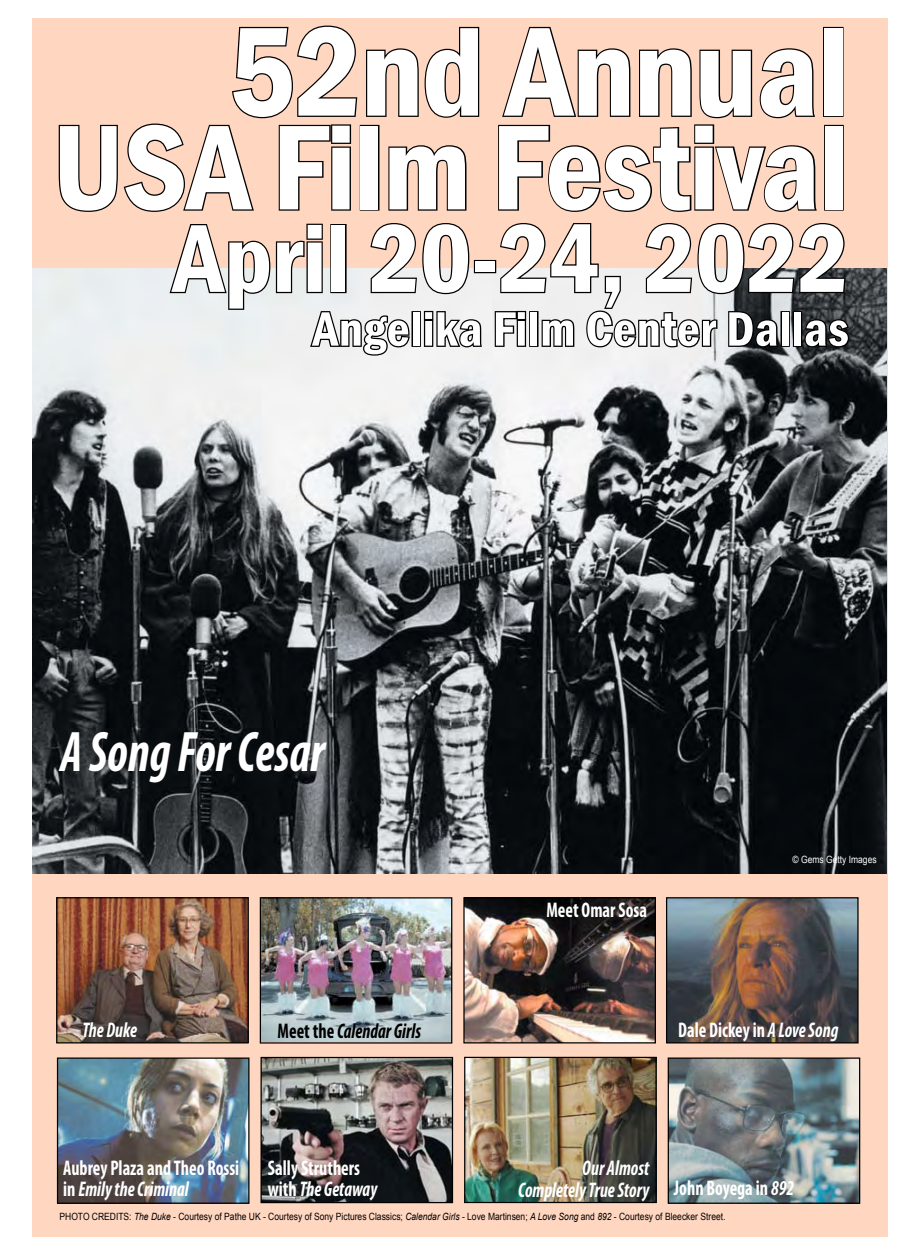
<style>
.page{position:relative;width:923px;height:1260px;background:#fff}
.page>*{position:absolute;margin:0;border:0;box-sizing:border-box;transform-origin:0 0}
.t1{font:600 condensed 131.25px "Franklin Gothic";letter-spacing:-.01em;color:#fff}
.t2{font:600 condensed 125px "Franklin Gothic";letter-spacing:-.01em;color:#fff}
.t3{font:600 condensed 100px "Franklin Gothic";color:#fff}
.t4{font:italic 700 condensed 57.5px "Myriad Pro";color:#fff;scale:.85 1}
.t5{font:600 condensed 50px "Franklin Gothic";letter-spacing:.01em;color:#fff}
.t6{font:700 condensed 21.25px/21.2px "Myriad Pro";color:#fff;scale:.85 1}
.t7{font:italic 700 condensed 21.25px/21.2px "Myriad Pro";color:#fff;text-align:right;scale:.85 1}
.t8{font:italic 700 condensed 21.25px "Myriad Pro";color:#000;scale:.85 1}
.t9{font:10px "Arial";color:#000;scale:.85 1}
.t10{font:10px "Arial";color:#fff;scale:.85 1}
.s1{font-style:normal}
.s2{font-style:italic}
</style>
<div class="page">
<div style="left:32px;top:19px;width:855px;height:1218px;background:#ffd7c1"></div>
<img style="left:32px;top:268px;width:854px;height:606px">
<svg style="left:366px;top:26px;width:114px;height:92px"></svg>
<div style="left:823px;top:27px;width:20px;height:90px;border:2px solid #000"></div>
<svg style="left:58px;top:25px;width:300px;height:187px"></svg>
<div style="left:360px;top:125px;width:19px;height:86px;border:2px solid #000"></div>
<svg style="left:388px;top:145px;width:79px;height:66px"></svg>
<svg style="left:498px;top:26px;width:319px;height:186px"></svg>
<div style="left:824px;top:125px;width:19px;height:86px;border:2px solid #000"></div>
<div style="left:474px;top:260px;width:22px;height:13px;border:2px solid #000"></div>
<svg style="left:168px;top:223px;width:316px;height:134px"></svg>
<svg style="left:493px;top:223px;width:357px;height:126px"></svg>
<img style="left:58px;top:899px;width:189px;height:143px">
<div style="left:56px;top:897px;width:193px;height:147px;border:1px solid #000"></div>
<img style="left:262px;top:899px;width:188px;height:143px">
<div style="left:260px;top:897px;width:192px;height:147px;border:1px solid #000"></div>
<img style="left:465px;top:899px;width:189px;height:143px">
<div style="left:463px;top:897px;width:193px;height:147px;border:1px solid #000"></div>
<img style="left:668px;top:899px;width:188px;height:143px">
<div style="left:666px;top:897px;width:192px;height:147px;border:1px solid #000"></div>
<img style="left:669px;top:1060px;width:189px;height:142px">
<div style="left:667px;top:1058px;width:193px;height:146px;border:1px solid #000"></div>
<img style="left:262px;top:1059px;width:189px;height:142px">
<div style="left:260px;top:1057px;width:193px;height:146px;border:1px solid #000"></div>
<img style="left:466px;top:1059px;width:188px;height:142px">
<div style="left:464px;top:1057px;width:192px;height:146px;border:1px solid #000"></div>
<img style="left:59px;top:1060px;width:188px;height:142px">
<div style="left:57px;top:1058px;width:192px;height:146px;border:1px solid #000"></div>
<h1 class="t1" style="left:229px;top:-16px;width:621px">52nd Annual</h1>
<h2 class="t2" style="left:52px;top:84px;width:797px">USA Film Festival</h2>
<h3 class="t3" style="left:173px;top:192px;width:677px">April 20-24, 2022</h3>
<h3 class="t5" style="left:313px;top:296px;width:537px">Angelika Film Center Dallas</h3>
<h3 class="t4" style="left:60px;top:716px;width:313px">A Song For Cesar</h3>
<h3 class="t7" style="left:82px;top:1019px;width:66px">The Duke</h3>
<h3 class="t8" style="left:278px;top:1018px;width:170px"><span class="s1">Meet the</span> Calendar Girls</h3>
<h3 class="t6" style="left:546px;top:899px;width:120px">Meet Omar Sosa</h3>
<p class="t10" style="left:792px;top:853px;width:101px">© Gems Getty Images</p>
<h3 class="t6" style="left:678px;top:1019px;width:190px">Dale Dickey in <span class="s2">A Love Song</span></h3>
<h3 class="t6" style="left:268px;top:1157px;width:130px">Sally Struthers with <span class="s2">The Getaway</span></h3>
<h3 class="t7" style="left:518px;top:1157px;width:156px">Our Almost<br>Completely True Story</h3>
<h3 class="t6" style="left:63px;top:1157px;width:209px">Aubrey Plaza and Theo Rossi in <span class="s2">Emily the Criminal</span></h3>
<p class="t9" style="left:59px;top:1210px;width:785px">PHOTO CREDITS: <span class="s2">The Duke</span> - Courtesy of Pathe UK - Courtesy of Sony Pictures Classics; <span class="s2">Calendar Girls</span> - Love Martinsen; <span class="s2">A Love Song</span> and <span class="s2">892</span> - Courtesy of Bleecker Street.</p>
<h3 class="t6" style="left:674px;top:1177px;width:143px">John Boyega in <span class="s2">892</span></h3>
</div>
